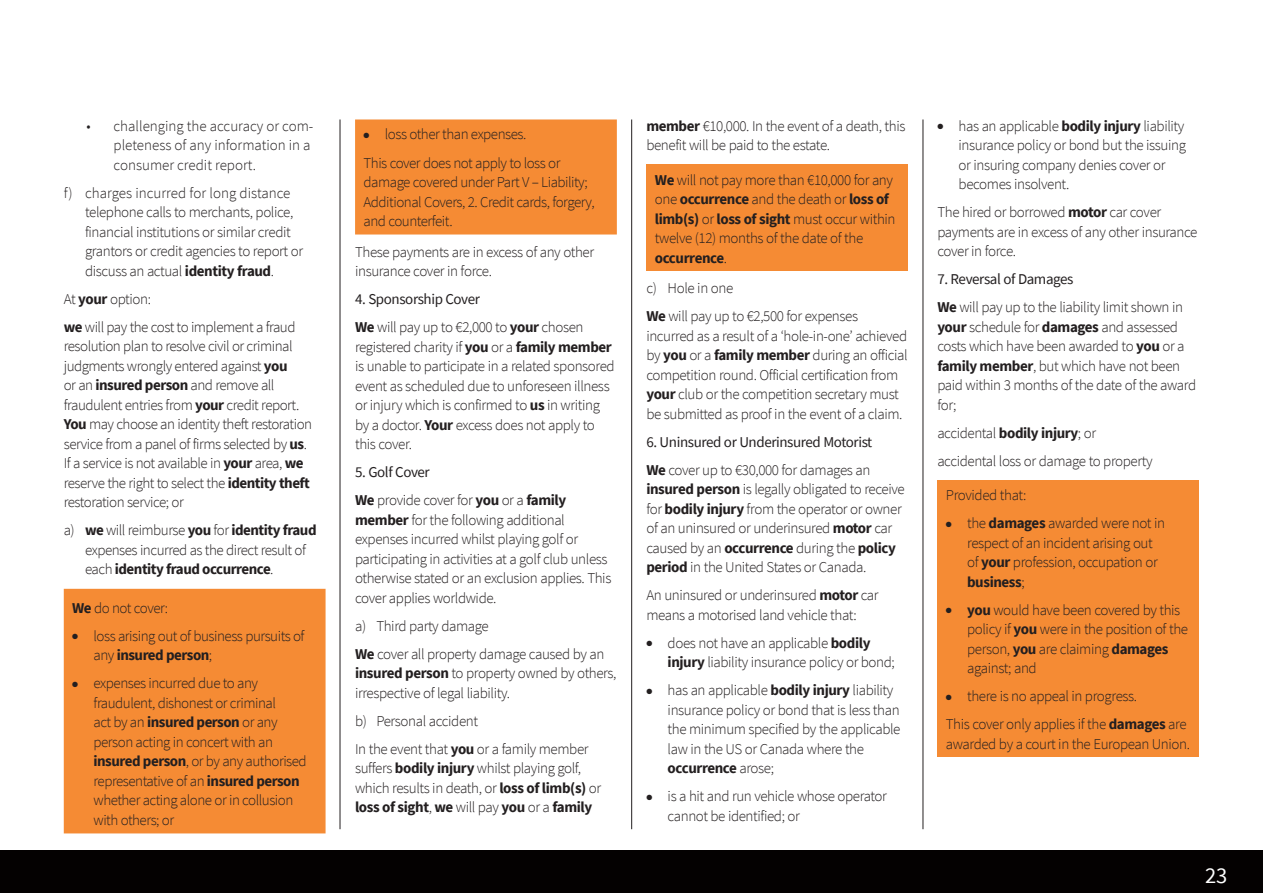
<style>
.page{position:relative;width:1263px;height:893px;background:#fff}
.page>*{position:absolute;margin:0;border:0;box-sizing:border-box;transform-origin:0 0}
.t1{font:22.5px "Source Sans Pro";color:#fff}
.body_text{font:300 15px/19.5px "Source Sans Pro";letter-spacing:-.025em;color:#231f20}
.t2{font:15px "Source Sans Pro";letter-spacing:-.025em;color:#231f20}
.body_text-2{font:300 15px/19.5px "Source Sans Pro";color:#231f20}
.s1{font-weight:700}
</style>
<div class="page">
<div style="left:0;top:850px;width:1263px;height:43px;background:#040101"></div>
<hr style="left:340px;top:119px;width:1px;height:710px;background:#231f20">
<hr style="left:631px;top:119px;width:1px;height:710px;background:#231f20">
<hr style="left:923px;top:119px;width:1px;height:710px;background:#231f20">
<div style="left:937px;top:480px;width:262px;height:277px;background:#f58b34"></div>
<div style="left:646px;top:165px;width:262px;height:106px;background:#f58b34"></div>
<div style="left:355px;top:119px;width:262px;height:115px;background:#f58b34"></div>
<div style="left:64px;top:589px;width:262px;height:244px;background:#f58b34"></div>
<p class="body_text-2" style="left:114px;top:116px;width:201px;text-indent:-27px">• challenging the accuracy or com&shy;pleteness of any information in a consumer credit report.</p>
<p class="body_text" style="left:85px;top:183px;width:220px;text-indent:-21px">f) charges incurred for long distance telephone calls to merchants, police, financial institutions or similar credit grantors or credit agencies to report or discuss an actual <span class="s1">identity fraud</span>.</p>
<p class="body_text" style="left:64px;top:289px;width:89px">At <span class="s1">your</span> option:</p>
<p class="body_text" style="left:64px;top:317px;width:250px"><span class="s1">we</span> will pay the cost to implement a fraud resolution plan to resolve civil or criminal judgments wrongly entered against <span class="s1">you<br></span>or an <span class="s1">insured person</span> and remove all fraudulent entries from <span class="s1">your</span> credit report.<br><span class="s1">You</span> may choose an identity theft restoration service from a panel of firms selected by <span class="s1">us</span>.<br>If a service is not available in <span class="s1">your</span> area, <span class="s1">we </span>reserve the right to select the <span class="s1">identity theft </span>restoration service; or</p>
<p class="body_text" style="left:85px;top:521px;width:233px;text-indent:-21px">a) <span class="s1">we</span> will reimburse <span class="s1">you</span> for <span class="s1">identity fraud </span>expenses incurred as the direct result of each <span class="s1">identity fraud occurrence</span>.</p>
<p class="body_text" style="left:72px;top:598px;width:97px"><span class="s1">We</span> do not cover:</p>
<p class="body_text" style="left:94px;top:626px;width:213px;text-indent:-21px">● loss arising out of business pursuits of any <span class="s1">insured person</span>;</p>
<p class="body_text" style="left:94px;top:674px;width:215px;text-indent:-21px">● expenses incurred due to any fraudulent, dishonest or criminal<br>act by an <span class="s1">insured person</span> or any person acting in concert with an <span class="s1">insured person</span>, or by any authorised representative of an <span class="s1">insured person </span>whether acting alone or in collusion with others; or</p>
<p class="body_text" style="left:364px;top:125px;width:164px">● loss other than expenses.</p>
<p class="body_text" style="left:364px;top:153px;width:233px">This cover does not apply to loss or damage covered under Part V – Liability; Additional Covers, 2. Credit cards, forgery, and counterfeit.</p>
<p class="body_text" style="left:355px;top:242px;width:241px">These payments are in excess of any other insurance cover in force.</p>
<h2 class="t2" style="left:355px;top:289px;width:127px">4. Sponsorship Cover</h2>
<p class="body_text" style="left:355px;top:317px;width:261px"><span class="s1">We</span> will pay up to €2,000 to <span class="s1">your</span> chosen registered charity if <span class="s1">you</span> or a <span class="s1">family member </span>is unable to participate in a related sponsored event as scheduled due to unforeseen illness or injury which is confirmed to <span class="s1">us</span> in writing by a doctor. <span class="s1">Your</span> excess does not apply to this cover.</p>
<h2 class="t2" style="left:355px;top:462px;width:76px">5. Golf Cover</h2>
<p class="body_text" style="left:355px;top:490px;width:258px"><span class="s1">We</span> provide cover for <span class="s1">you</span> or a <span class="s1">family member</span> for the following additional expenses incurred whilst playing golf or participating in activities at a golf club unless otherwise stated or an exclusion applies. This cover applies worldwide.</p>
<p class="body_text" style="left:355px;top:616px;width:135px">a) Third party damage</p>
<p class="body_text" style="left:355px;top:644px;width:263px"><span class="s1">We</span> cover all property damage caused by an <span class="s1">insured person</span> to property owned by others, irrespective of legal liability.</p>
<p class="body_text" style="left:355px;top:711px;width:125px">b) Personal accident</p>
<p class="body_text" style="left:355px;top:739px;width:248px">In the event that <span class="s1">you</span> or a family member suffers <span class="s1">bodily injury</span> whilst playing golf, which results in death, or <span class="s1">loss of limb(s)</span> or <span class="s1">loss of sight</span>, <span class="s1">we</span> will pay <span class="s1">you</span> or a <span class="s1">family</span></p>
<p class="body_text" style="left:646px;top:116px;width:261px"><span class="s1">member</span> €10,000. In the event of a death, this benefit will be paid to the estate.</p>
<p class="body_text" style="left:655px;top:170px;width:242px"><span class="s1">We</span> will not pay more than €10,000 for any one <span class="s1">occurrence</span> and the death or <span class="s1">loss of limb(s)</span> or <span class="s1">loss of sight</span> must occur within twelve (12) months of the date of the <span class="s1">occurrence</span>.</p>
<p class="body_text" style="left:646px;top:278px;width:88px">c) Hole in one</p>
<p class="body_text" style="left:646px;top:306px;width:263px"><span class="s1">We</span> will pay up to €2,500 for expenses incurred as a result of a ‘hole-in-one’ achieved by <span class="s1">you</span> or a <span class="s1">family member</span> during an official competition round. Official certification from <span class="s1">your</span> club or the competition secretary must be submitted as proof in the event of a claim.</p>
<h2 class="t2" style="left:646px;top:432px;width:227px">6. Uninsured or Underinsured Motorist</h2>
<p class="body_text" style="left:646px;top:460px;width:260px"><span class="s1">We</span> cover up to €30,000 for damages an <span class="s1">insured person</span> is legally obligated to receive for <span class="s1">bodily injury</span> from the operator or owner of an uninsured or underinsured <span class="s1">motor</span> car caused by an <span class="s1">occurrence</span> during the <span class="s1">policy period</span> in the United States or Canada.</p>
<p class="body_text" style="left:646px;top:585px;width:234px">An uninsured or underinsured <span class="s1">motor</span> car means a motorised land vehicle that:</p>
<p class="body_text" style="left:668px;top:633px;width:229px;text-indent:-21px">● does not have an applicable <span class="s1">bodily injury</span> liability insurance policy or bond;</p>
<p class="body_text" style="left:668px;top:680px;width:234px;text-indent:-21px">● has an applicable <span class="s1">bodily injury</span> liability insurance policy or bond that is less than the minimum specified by the applicable law in the US or Canada where the <span class="s1">occurrence</span> arose;</p>
<p class="body_text" style="left:668px;top:786px;width:221px;text-indent:-21px">● is a hit and run vehicle whose operator cannot be identified; or</p>
<p class="body_text" style="left:959px;top:116px;width:229px;text-indent:-21px">● has an applicable <span class="s1">bodily injury</span> liability insurance policy or bond but the issuing or insuring company denies cover or becomes insolvent.</p>
<p class="body_text" style="left:937px;top:203px;width:262px">The hired or borrowed <span class="s1">motor</span> car cover payments are in excess of any other insurance cover in force.</p>
<h2 class="t2" style="left:937px;top:270px;width:138px">7. Reversal of Damages</h2>
<p class="body_text" style="left:937px;top:298px;width:260px"><span class="s1">We</span> will pay up to the liability limit shown in <span class="s1">your</span> schedule for <span class="s1">damages</span> and assessed costs which have been awarded to <span class="s1">you</span> or a <span class="s1">family member</span>, but which have not been paid within 3 months of the date of the award for;</p>
<p class="body_text" style="left:937px;top:423px;width:160px">accidental <span class="s1">bodily injury</span>; or</p>
<p class="body_text" style="left:937px;top:451px;width:217px">accidental loss or damage to property</p>
<p class="body_text" style="left:946px;top:485px;width:82px">Provided that:</p>
<p class="body_text" style="left:967px;top:513px;width:199px;text-indent:-21px">● the <span class="s1">damages</span> awarded were not in respect of an incident arising out of <span class="s1">your</span> profession, occupation or <span class="s1">business</span>;</p>
<p class="body_text" style="left:967px;top:600px;width:222px;text-indent:-21px">● <span class="s1">you</span> would have been covered by this policy if <span class="s1">you</span> were in the position of the person, <span class="s1">you</span> are claiming <span class="s1">damages </span>against; and</p>
<p class="body_text" style="left:946px;top:686px;width:193px">● there is no appeal in progress.</p>
<p class="body_text" style="left:946px;top:714px;width:246px">This cover only applies if the <span class="s1">damages</span> are awarded by a court in the European Union.</p>
<h1 class="t1" style="left:1205px;top:861px;width:24px">23</h1>
</div>
